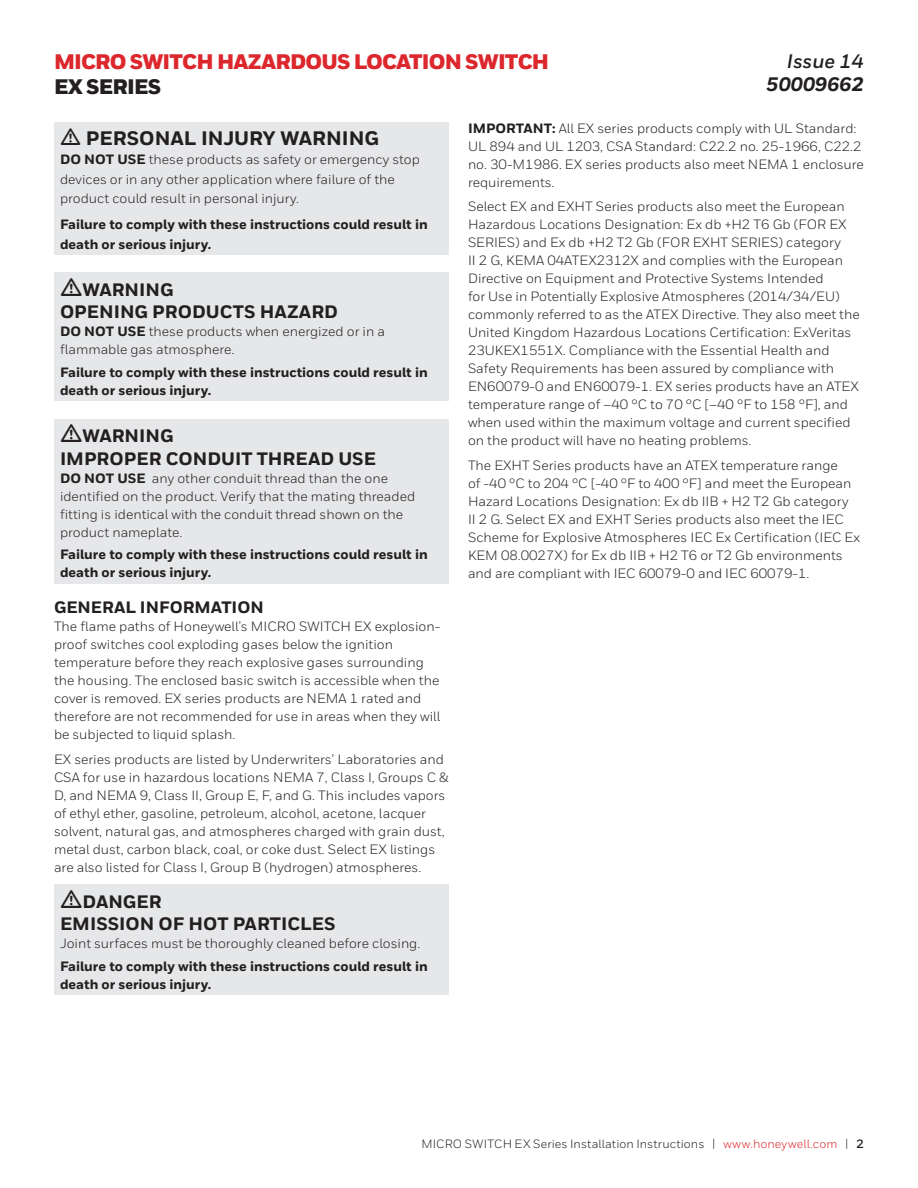
<style>
.page{position:relative;width:918px;height:1188px;background:#fff}
.page>*{position:absolute;margin:0;border:0;box-sizing:border-box;transform-origin:0 0}
.t1{font:900 21px "Honeywell Sans";letter-spacing:-.04em;color:#dc272d}
.t2{font:900 21px "Honeywell Sans";letter-spacing:-.04em;color:#231f20}
.Sub_Headline_lower{font:800 19.5px "Honeywell Sans";color:#231f20}
.t3{font:italic 800 19.5px "Honeywell Sans";color:#231f20}
.t4{font:italic 700 19.5px "Honeywell Sans";color:#231f20}
.Warning_Subhead{font:800 18px "Honeywell Sans";color:#231f20}
.Sub_Headline{font:800 16.5px "Honeywell Sans";color:#231f20}
.Body_Copy{font:13.5px/18px "Honeywell Sans";color:#231f20}
.Warning_Bullet{font:13.5px/18px "Honeywell Sans";color:#231f20}
.Warning_Bold_Note{font:800 13.5px/18px "Honeywell Sans";color:#231f20}
.Body_Copy-2{font:800 13.5px/19.5px "Honeywell Sans";color:#231f20}
.t5{font:12px "Honeywell Sans";letter-spacing:.01em;color:#231f20}
.s1{font-weight:800}
.s2{color:#dc272d}
.s3{font-weight:700}
</style>
<div class="page">
<div style="left:54px;top:122px;width:394px;height:133px;background:#e6e7e9"></div>
<div style="left:54px;top:273px;width:394px;height:128px;background:#e6e7e9"></div>
<div style="left:54px;top:419px;width:394px;height:164px;background:#e6e7e9"></div>
<div style="left:54px;top:885px;width:394px;height:110px;background:#e6e7e9"></div>
<h1 class="t1" style="left:54px;top:48px;width:497px">MICRO SWITCH HAZARDOUS LOCATION SWITCH</h1>
<h1 class="t2" style="left:54px;top:74px;width:109px">EX SERIES</h1>
<h2 class="t4" style="left:787px;top:49px;width:79px">Issue 14</h2>
<h2 class="t3" style="left:766px;top:72px;width:99px">50009662</h2>
<p class="Sub_Headline_lower" style="left:86px;top:126px;width:295px">PERSONAL INJURY WARNING</p>
<p class="Body_Copy" style="left:60px;top:150px;width:361px;line-height:19.5px"><span class="s1">DO NOT USE</span> these products as safety or emergency stop devices or in any other application where failure of the product could result in personal injury.</p>
<p class="Body_Copy-2" style="left:60px;top:215px;width:369px">Failure to comply with these instructions could result in death or serious injury.</p>
<p class="Warning_Subhead" style="left:82px;top:279px;width:93px">WARNING</p>
<p class="Warning_Subhead" style="left:60px;top:301px;width:280px">OPENING PRODUCTS HAZARD</p>
<p class="Warning_Bullet" style="left:60px;top:323px;width:327px"><span class="s1">DO NOT USE</span> these products when energized or in a flammable gas atmosphere.</p>
<p class="Warning_Bold_Note" style="left:60px;top:364px;width:369px">Failure to comply with these instructions could result in death or serious injury.</p>
<p class="Warning_Subhead" style="left:82px;top:425px;width:93px">WARNING</p>
<p class="Warning_Subhead" style="left:60px;top:447px;width:318px">IMPROPER CONDUIT THREAD USE</p>
<p class="Warning_Bullet" style="left:60px;top:469px;width:357px"><span class="s1">DO NOT USE</span> any other conduit thread than the one identified on the product. Verify that the mating threaded fitting is identical with the conduit thread shown on the product nameplate.</p>
<p class="Warning_Bold_Note" style="left:60px;top:546px;width:369px">Failure to comply with these instructions could result in death or serious injury.</p>
<p class="Sub_Headline" style="left:54px;top:597px;width:211px">GENERAL INFORMATION</p>
<p class="Body_Copy" style="left:54px;top:618px;width:388px">The flame paths of Honeywell’s MICRO SWITCH EX explosion&shy;proof switches cool exploding gases below the ignition temperature before they reach explosive gases surrounding the housing. The enclosed basic switch is accessible when the cover is removed. EX series products are NEMA 1 rated and therefore are not recommended for use in areas when they will be subjected to liquid splash.</p>
<p class="Body_Copy" style="left:54px;top:750px;width:396px">EX series products are listed by Underwriters’ Laboratories and CSA for use in hazardous locations NEMA 7, Class I, Groups C &amp; D, and NEMA 9, Class II, Group E, F, and G. This includes vapors of ethyl ether, gasoline, petroleum, alcohol, acetone, lacquer solvent, natural gas, and atmospheres charged with grain dust, metal dust, carbon black, coal, or coke dust. Select EX listings are also listed for Class I, Group B (hydrogen) atmospheres.</p>
<p class="Warning_Subhead" style="left:82px;top:891px;width:81px">DANGER</p>
<p class="Warning_Subhead" style="left:60px;top:913px;width:277px">EMISSION OF HOT PARTICLES</p>
<p class="Warning_Bullet" style="left:60px;top:935px;width:362px">Joint surfaces must be thoroughly cleaned before closing.</p>
<p class="Warning_Bold_Note" style="left:60px;top:958px;width:369px">Failure to comply with these instructions could result in death or serious injury.</p>
<p class="Body_Copy" style="left:468px;top:119px;width:397px"><span class="s1">IMPORTANT:</span> All EX series products comply with UL Standard:<br>UL 894 and UL 1203, CSA Standard: C22.2 no. 25-1966, C22.2 no. 30-M1986. EX series products also meet NEMA 1 enclosure requirements.</p>
<p class="Body_Copy" style="left:468px;top:198px;width:393px">Select EX and EXHT Series products also meet the European Hazardous Locations Designation: Ex db +H2 T6 Gb (FOR EX SERIES) and Ex db +H2 T2 Gb (FOR EXHT SERIES) category<br>II 2 G, KEMA 04ATEX2312X and complies with the European Directive on Equipment and Protective Systems Intended<br>for Use in Potentially Explosive Atmospheres (2014/34/EU) commonly referred to as the ATEX Directive. They also meet the United Kingdom Hazardous Locations Certification: ExVeritas 23UKEX1551X. Compliance with the Essential Health and Safety Requirements has been assured by compliance with EN60079-0 and EN60079-1. EX series products have an ATEX temperature range of –40 °C to 70 °C [–40 °F to 158 °F], and when used within the maximum voltage and current specified on the product will have no heating problems.</p>
<p class="Body_Copy" style="left:468px;top:457px;width:394px">The EXHT Series products have an ATEX temperature range<br>of -40 °C to 204 °C [-40 °F to 400 °F] and meet the European Hazard Locations Designation: Ex db IIB + H2 T2 Gb category<br>II 2 G. Select EX and EXHT Series products also meet the IEC Scheme for Explosive Atmospheres IEC Ex Certification (IEC Ex KEM 08.0027X) for Ex db IIB + H2 T6 or T2 Gb environments and are compliant with IEC 60079-0 and IEC 60079-1.</p>
<p class="t5" style="left:421px;top:1136px;width:444px">MICRO SWITCH EX Series Installation Instructions | <span class="s2">www.honeywell.com</span> | <span class="s3">2</span></p>
</div>
